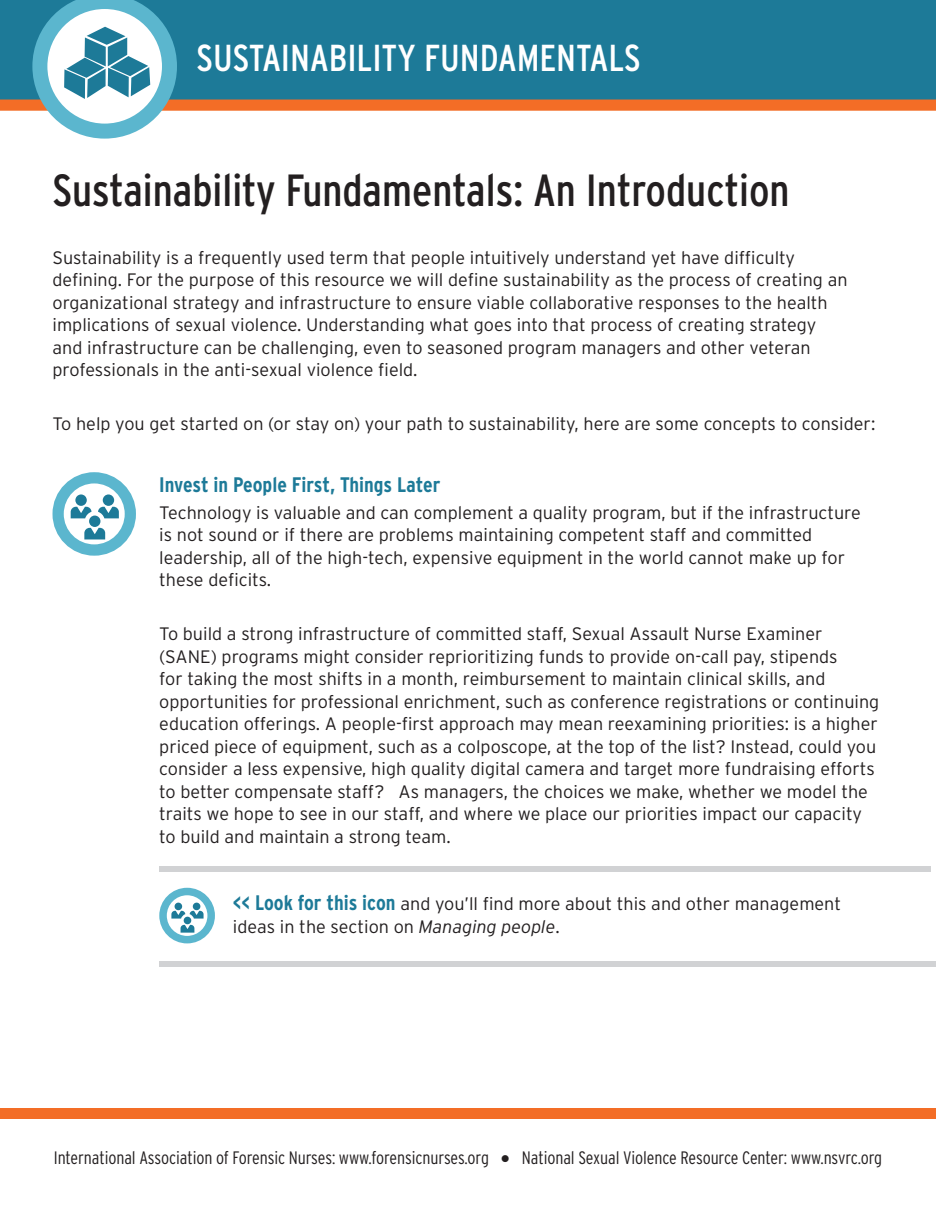
<style>
.page{position:relative;width:936px;height:1206px;background:#fff}
.page>*{position:absolute;margin:0;border:0;box-sizing:border-box;transform-origin:0 0}
.t1{font:condensed 45px "Interstate";color:#231f20}
.t2{font:condensed 37.5px "Interstate";color:#fff}
.t3{font:700 condensed 21px "Interstate";color:#1d7a98}
.t4{font:300 18px/22.5px "Interstate";color:#231f20}
.t5{font:300 condensed 18px "Interstate";letter-spacing:-.005em;color:#231f20}
.s1{font-weight:700;font-stretch:condensed;font-size:21px;color:#1d7a98}
.s2{font-style:italic}
</style>
<div class="page">
<div style="left:159px;top:961px;width:777px;height:6px;background:#d1d2d4"></div>
<div style="left:159px;top:867px;width:772px;height:5px;background:#d1d2d4"></div>
<svg style="left:0;top:99px;width:936px;height:12px;background:#ea7030"></svg>
<div style="left:0;top:1108px;width:936px;height:11px;background:#f36d26"></div>
<div style="left:0;top:0;width:936px;height:99px;background:#1d7a98"></div>
<svg style="left:32px;top:0;width:145px;height:139px"></svg>
<svg style="left:58px;top:478px;width:72px;height:72px"></svg>
<svg style="left:71px;top:494px;width:48px;height:45px"></svg>
<div style="left:52px;top:472px;width:84px;height:84px;border:11px solid #5bb6ce;border-radius:50%"></div>
<svg style="left:163px;top:892px;width:48px;height:48px"></svg>
<svg style="left:171px;top:903px;width:33px;height:30px"></svg>
<div style="left:159px;top:888px;width:56px;height:55px;border:8px solid #5bb6ce;border-radius:50%"></div>
<p class="t2" style="left:196px;top:35px;width:446px">SUSTAINABILITY FUNDAMENTALS</p>
<p class="t1" style="left:52px;top:163px;width:739px">Sustainability Fundamentals: An Introduction</p>
<p class="t4" style="left:52px;top:246px;width:797px">Sustainability is a frequently used term that people intuitively understand yet have difficulty defining. For the purpose of this resource we will define sustainability as the process of creating an organizational strategy and infrastructure to ensure viable collaborative responses to the health implications of sexual violence. Understanding what goes into that process of creating strategy and infrastructure can be challenging, even to seasoned program managers and other veteran professionals in the anti-sexual violence field.</p>
<p class="t4" style="left:52px;top:413px;width:824px">To help you get started on (or stay on) your path to sustainability, here are some concepts to consider:</p>
<p class="t3" style="left:159px;top:472px;width:283px">Invest in People First, Things Later</p>
<p class="t4" style="left:159px;top:501px;width:703px">Technology is valuable and can complement a quality program, but if the infrastructure is not sound or if there are problems maintaining competent staff and committed leadership, all of the high-tech, expensive equipment in the world cannot make up for these deficits.</p>
<p class="t4" style="left:159px;top:623px;width:722px">To build a strong infrastructure of committed staff, Sexual Assault Nurse Examiner (SANE) programs might consider reprioritizing funds to provide on-call pay, stipends<br>for taking the most shifts in a month, reimbursement to maintain clinical skills, and opportunities for professional enrichment, such as conference registrations or continuing education offerings. A people-first approach may mean reexamining priorities: is a higher priced piece of equipment, such as a colposcope, at the top of the list? Instead, could you consider a less expensive, high quality digital camera and target more fundraising efforts to better compensate staff? As managers, the choices we make, whether we model the traits we hope to see in our staff, and where we place our priorities impact our capacity to build and maintain a strong team.</p>
<p class="t4" style="left:233px;top:892px;width:610px"><span class="s1">&lt;&lt; Look for this icon</span> and you’ll find more about this and other management ideas in the section on <span class="s2">Managing people</span>.</p>
<p class="t5" style="left:54px;top:1147px;width:830px">International Association of Forensic Nurses: www.forensicnurses.org ● National Sexual Violence Resource Center: www.nsvrc.org</p>
</div>
